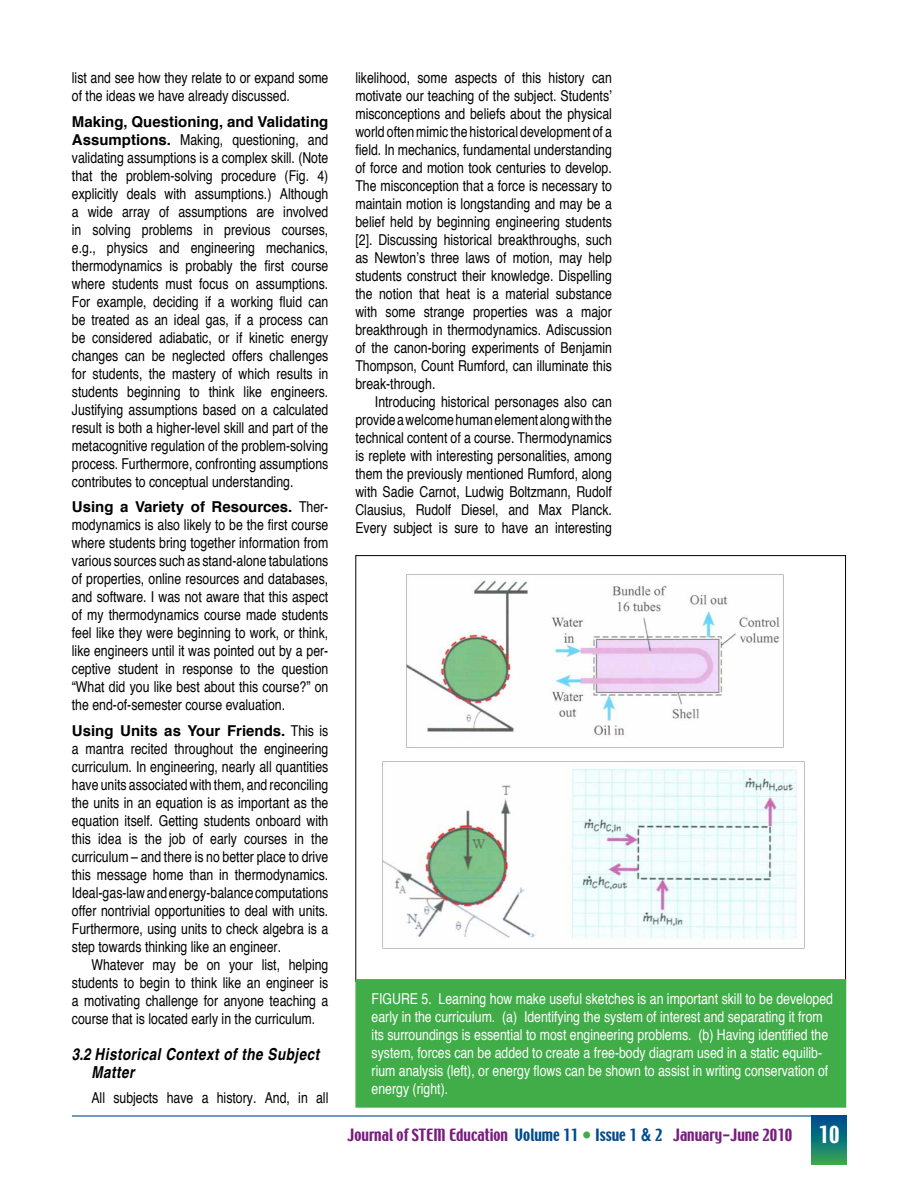
<style>
.page{position:relative;width:918px;height:1188px;background:#fff}
.page>*{position:absolute;margin:0;border:0;box-sizing:border-box;transform-origin:0 0}
.t1{font:italic 700 condensed 16.5px/18px "Helvetica";letter-spacing:.03em;color:#000}
.t2{font:condensed 15px/18px "Helvetica";color:#000;text-align:justify}
.t3{font:condensed 15px/18px "Helvetica";color:#fff}
.t4{font:15px "Techno";color:#781d7d}
.s1{font-weight:700;font-stretch:normal}
.s2{color:#004b8d}
.s3{font-size:16.5px;color:#41ad49}
.s4{font-family:"Helvetica";font-weight:700;font-stretch:condensed;font-size:18px;color:#004b8d}
.s5{font-size:21px;color:#fff}
</style>
<div class="page">
<hr style="left:72px;top:1115px;width:774px;height:2px;background:#004b8d">
<svg style="left:811px;top:1117px;width:35px;height:47px;background:#127774"></svg>
<img style="left:407px;top:574px;width:377px;height:174px">
<img style="left:383px;top:762px;width:422px;height:187px">
<div style="left:355px;top:979px;width:491px;height:129px;background:#41ad49;border:2px solid #41ad49"></div>
<p class="t2" style="left:72px;top:69px;width:258px">list and see how they relate to or expand some of the ideas we have already discussed.</p>
<p class="t2" style="left:72px;top:112px;width:258px"><span class="s1">Making, Questioning, and Validating Assumptions.</span> Making, questioning, and validating assumptions is a complex skill. (Note that the problem-solving procedure (Fig. 4) explicitly deals with assumptions.) Although a wide array of assumptions are involved in solving problems in previous courses, e.g., physics and engineering mechanics, thermodynamics is probably the first course where students must focus on assumptions.<br>For example, deciding if a working fluid can be treated as an ideal gas, if a process can be considered adiabatic, or if kinetic energy changes can be neglected offers challenges for students, the mastery of which results in students beginning to think like engineers.<br>Justifying assumptions based on a calculated result is both a higher-level skill and part of the metacognitive regulation of the problem-solving process. Furthermore, confronting assumptions contributes to conceptual understanding.</p>
<p class="t2" style="left:72px;top:498px;width:258px"><span class="s1">Using a Variety of Resources.</span> Ther&shy;modynamics is also likely to be the first course where students bring together information from various sources such as stand-alone tabulations of properties, online resources and databases, and software. I was not aware that this aspect of my thermodynamics course made students feel like they were beginning to work, or think, like engineers until it was pointed out by a per&shy;ceptive student in response to the question “What did you like best about this course?” on the end-of-semester course evaluation.</p>
<p class="t2" style="left:72px;top:721px;width:258px"><span class="s1">Using Units as Your Friends.</span> This is a mantra recited throughout the engineering curriculum. In engineering, nearly all quantities have units associated with them, and reconciling the units in an equation is as important as the equation itself. Getting students onboard with this idea is the job of early courses in the curriculum – and there is no better place to drive this message home than in thermodynamics.<br>Ideal-gas-law and energy-balance computations offer nontrivial opportunities to deal with units.<br>Furthermore, using units to check algebra is a step towards thinking like an engineer.</p>
<p class="t2" style="left:72px;top:955px;width:258px;text-indent:20px">Whatever may be on your list, helping students to begin to think like an engineer is a motivating challenge for anyone teaching a course that is located early in the curriculum.</p>
<p class="t1" style="left:91px;top:1045px;width:229px;text-indent:-20px">3.2 Historical Context of the Subject<br>Matter</p>
<p class="t2" style="left:91px;top:1089px;width:238px">All subjects have a history. And, in all</p>
<p class="t2" style="left:355px;top:69px;width:258px">likelihood, some aspects of this history can motivate our teaching of the subject. Students’ misconceptions and beliefs about the physical world often mimic the historical development of a field. In mechanics, fundamental understanding of force and motion took centuries to develop.<br>The misconception that a force is necessary to maintain motion is longstanding and may be a belief held by beginning engineering students [2]. Discussing historical breakthroughs, such as Newton’s three laws of motion, may help students construct their knowledge. Dispelling the notion that heat is a material substance with some strange properties was a major breakthrough in thermodynamics. Adiscussion of the canon-boring experiments of Benjamin Thompson, Count Rumford, can illuminate this break-through.</p>
<p class="t2" style="left:355px;top:393px;width:258px;text-indent:19px">Introducing historical personages also can provide a welcome human element along with the technical content of a course. Thermodynamics is replete with interesting personalities, among them the previously mentioned Rumford, along with Sadie Carnot, Ludwig Boltzmann, Rudolf Clausius, Rudolf Diesel, and Max Planck.<br>Every subject is sure to have an interesting</p>
<p class="t3" style="left:372px;top:990px;width:463px">FIGURE 5. Learning how make useful sketches is an important skill to be developed early in the curriculum. (a) Identifying the system of interest and separating it from its surroundings is essential to most engineering problems. (b) Having identified the system, forces can be added to create a free-body diagram used in a static equilib&shy;rium analysis (left), or energy flows can be shown to assist in writing conservation of energy (right).</p>
<p class="t4" style="left:348px;top:1125px;width:493px">Journal of STEM Education <span class="s2">Volume 11</span> <span class="s3">•</span> <span class="s2">Issue 1</span> <span class="s4">&amp;</span> <span class="s2">2</span> January-June 2010 <span class="s5">10</span></p>
</div>
